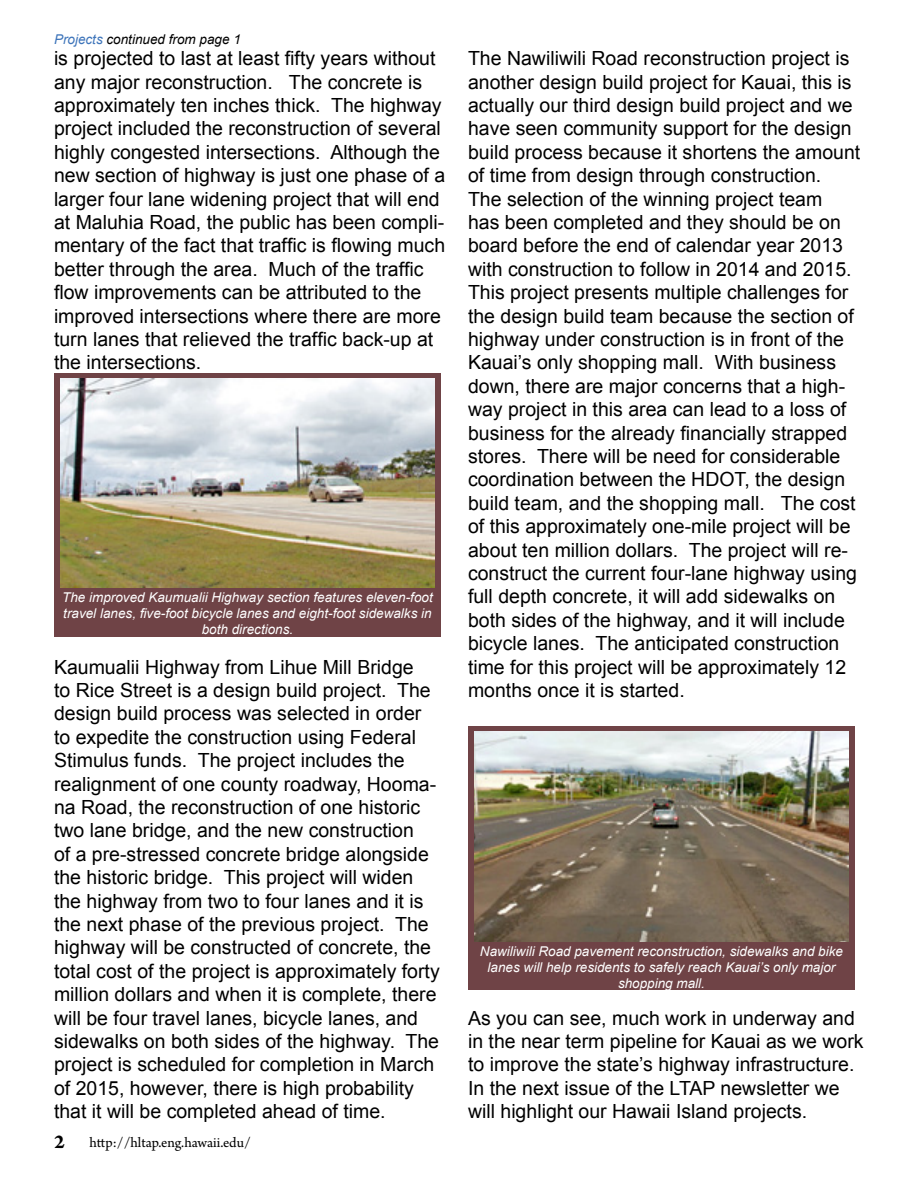
<style>
.page{position:relative;width:918px;height:1188px;background:#fff}
.page>*{position:absolute;margin:0;border:0;box-sizing:border-box;transform-origin:0 0}
.t1{font:19.5px/23.4px "Arial";color:#000}
.t2{font:15px "Arno Pro";letter-spacing:-.005em;color:#000}
.t3{font:italic 13.5px/16.2px "Arial";color:#fff;text-align:center}
.t4{font:italic 13.5px "Arial";color:#000}
.s1{color:#3d74ba}
.s2{font-weight:700;font-size:21px}
</style>
<div class="page">
<div style="left:54px;top:373px;width:387px;height:263px;background:#6f4346"></div>
<img style="left:61px;top:378px;width:373px;height:209px">
<div style="left:468px;top:727px;width:387px;height:263px;background:#6f4346"></div>
<img style="left:475px;top:732px;width:373px;height:209px">
<p class="t4" style="left:54px;top:31px;width:188px"><span class="s1">Projects</span> continued from page 1</p>
<p class="t1" style="left:54px;top:47px;width:393px">is projected to last at least fifty years without any major reconstruction. The concrete is approximately ten inches thick. The highway project included the reconstruction of several highly congested intersections. Although the new section of highway is just one phase of a larger four lane widening project that will end at Maluhia Road, the public has been compli&shy;mentary of the fact that traffic is flowing much better through the area. Much of the traffic flow improvements can be attributed to the improved intersections where there are more turn lanes that relieved the traffic back-up at the intersections.</p>
<p class="t3" style="left:62px;top:589px;width:372px">The improved Kaumualii Highway section features eleven-foot travel lanes, five-foot bicycle lanes and eight-foot sidewalks in both directions.</p>
<p class="t1" style="left:54px;top:655px;width:387px">Kaumualii Highway from Lihue Mill Bridge<br>to Rice Street is a design build project. The design build process was selected in order to expedite the construction using Federal Stimulus funds. The project includes the realignment of one county roadway, Hooma&shy;na Road, the reconstruction of one historic two lane bridge, and the new construction<br>of a pre-stressed concrete bridge alongside the historic bridge. This project will widen the highway from two to four lanes and it is the next phase of the previous project. The highway will be constructed of concrete, the total cost of the project is approximately forty million dollars and when it is complete, there will be four travel lanes, bicycle lanes, and sidewalks on both sides of the highway. The project is scheduled for completion in March of 2015, however, there is high probability that it will be completed ahead of time.</p>
<p class="t2" style="left:54px;top:1134px;width:198px"><span class="s2">2</span> http://hltap.eng.hawaii.edu/</p>
<p class="t1" style="left:468px;top:47px;width:394px">The Nawiliwili Road reconstruction project is another design build project for Kauai, this is actually our third design build project and we have seen community support for the design build process because it shortens the amount of time from design through construction.<br>The selection of the winning project team<br>has been completed and they should be on board before the end of calendar year 2013 with construction to follow in 2014 and 2015.<br>This project presents multiple challenges for the design build team because the section of highway under construction is in front of the Kauai’s only shopping mall. With business down, there are major concerns that a high&shy;way project in this area can lead to a loss of business for the already financially strapped stores. There will be need for considerable coordination between the HDOT, the design build team, and the shopping mall. The cost of this approximately one-mile project will be about ten million dollars. The project will re&shy;construct the current four-lane highway using full depth concrete, it will add sidewalks on both sides of the highway, and it will include bicycle lanes. The anticipated construction time for this project will be approximately 12 months once it is started.</p>
<p class="t3" style="left:480px;top:943px;width:365px">Nawiliwili Road pavement reconstruction, sidewalks and bike lanes will help residents to safely reach Kauai’s only major shopping mall.</p>
<p class="t1" style="left:468px;top:1006px;width:397px">As you can see, much work in underway and in the near term pipeline for Kauai as we work to improve the state’s highway infrastructure.<br>In the next issue of the LTAP newsletter we will highlight our Hawaii Island projects.</p>
</div>
